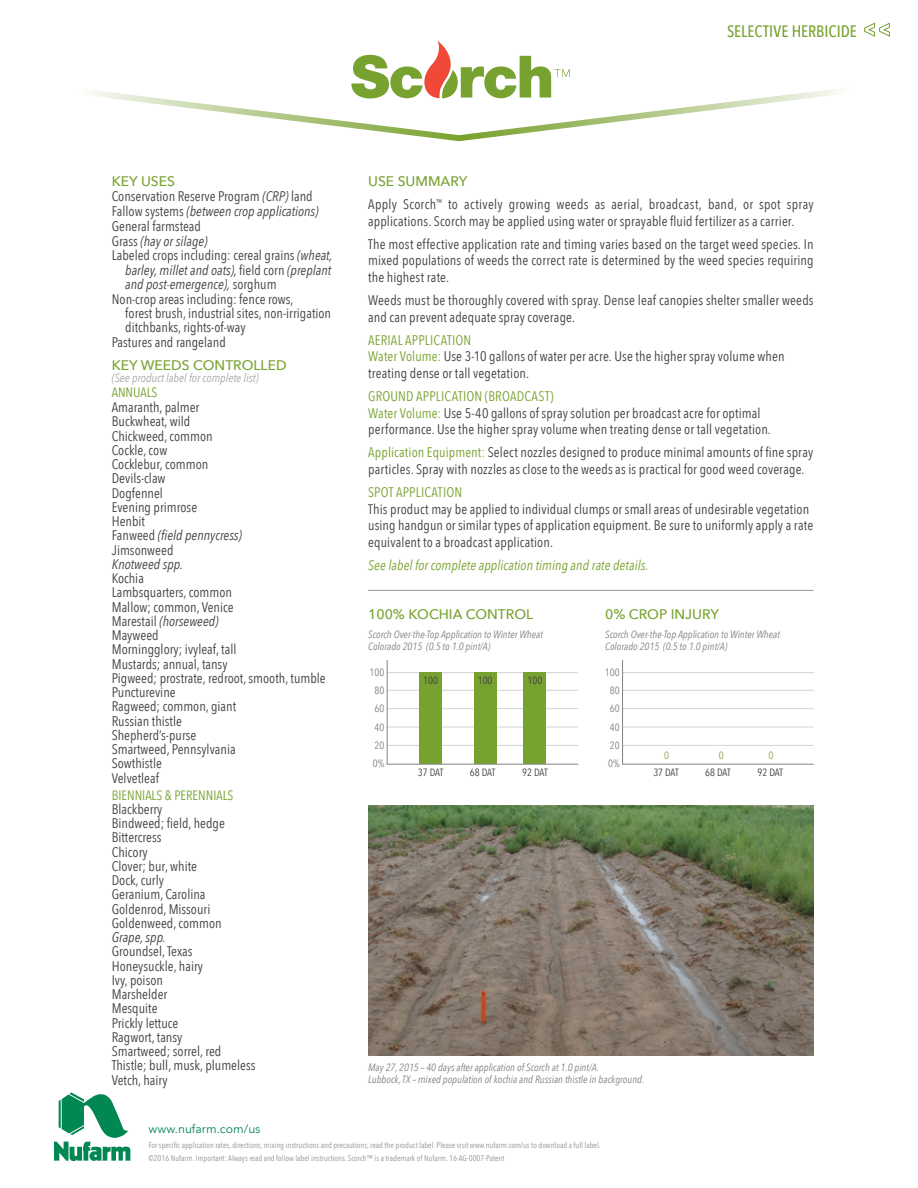
<style>
.page{position:relative;width:918px;height:1188px;background:#fff}
.page>*{position:absolute;margin:0;border:0;box-sizing:border-box;transform-origin:0 0}
.t1{font:500 condensed 16.5px "Avenir Next LT Pro";letter-spacing:.005em;color:#78a22f}
.t2{font:condensed 13.8px/14.2px "Avenir Next LT Pro";color:#414042}
.t3{font:italic condensed 13.8px "Avenir Next LT Pro";color:#414042}
.t4{font:condensed 13.8px/23.2px "Avenir Next LT Pro";letter-spacing:.02em;color:#414042}
.t5{font:500 13.8px "Avenir Next LT Pro";color:#78a22f}
.t6{font:italic condensed 13.8px "Avenir Next LT Pro";letter-spacing:.005em;color:#78a22f}
.t7{font:condensed 13.8px "Avenir Next LT Pro";color:#78a22f}
.t8{font:condensed 13.5px "Avenir Next LT Pro";color:#78a22f}
.t9{font:italic condensed 12px "Avenir Next LT Pro";color:#a7a9ac}
.t10{font:12px "Avenir Next LT Pro";color:#008752}
.t11{font:italic condensed 10.5px/12px "Avenir Next LT Pro";color:#808285}
.t12{font:condensed 10.5px "Avenir Next LT Pro";letter-spacing:-.01em;color:#414042}
.t13{font:condensed 10.5px/18.5px "Avenir Next LT Pro";color:#808285;text-align:center}
.t14{font:condensed 10.5px "Avenir Next LT Pro";color:#84a93e}
.t15{font:condensed 8.25px/12.5px "Avenir Next LT Pro";color:#939598}
.s1{font-style:italic}
.s2{font-style:normal}
.s3{font-weight:500;font-stretch:normal;color:#78a22f}
.s4{color:#78a22f}
</style>
<div class="page">
<svg style="left:90px;top:89px;width:748px;height:53px"></svg>
<svg style="left:54px;top:1092px;width:76px;height:69px"></svg>
<svg style="left:864px;top:22px;width:26px;height:15px"></svg>
<svg style="left:351px;top:41px;width:219px;height:58px"></svg>
<hr style="left:368px;top:590px;width:446px;height:1px;background:#939598">
<hr style="left:387px;top:672px;width:191px;height:1px;background:#d1d3d4">
<hr style="left:387px;top:708px;width:191px;height:1px;background:#d1d3d4">
<hr style="left:387px;top:745px;width:191px;height:1px;background:#d1d3d4">
<hr style="left:387px;top:727px;width:191px;height:1px;background:#d1d3d4">
<hr style="left:387px;top:690px;width:191px;height:1px;background:#d1d3d4">
<hr style="left:387px;top:660px;width:1px;height:105px;background:#808285">
<div style="left:419px;top:672px;width:23px;height:92px;background:#78a22f"></div>
<div style="left:474px;top:672px;width:22px;height:92px;background:#78a22f"></div>
<div style="left:523px;top:672px;width:23px;height:92px;background:#78a22f"></div>
<hr style="left:387px;top:764px;width:191px;height:1px;background:#808285">
<hr style="left:622px;top:672px;width:192px;height:1px;background:#d1d3d4">
<hr style="left:622px;top:708px;width:192px;height:1px;background:#d1d3d4">
<hr style="left:622px;top:745px;width:192px;height:1px;background:#d1d3d4">
<hr style="left:622px;top:727px;width:192px;height:1px;background:#d1d3d4">
<hr style="left:622px;top:690px;width:192px;height:1px;background:#d1d3d4">
<hr style="left:622px;top:764px;width:192px;height:1px;background:#808285">
<hr style="left:622px;top:660px;width:1px;height:104px;background:#808285">
<img style="left:368px;top:806px;width:446px;height:250px">
<p class="t1" style="left:727px;top:21px;width:129px">SELECTIVE HERBICIDE</p>
<p class="t5" style="left:112px;top:173px;width:65px">KEY USES</p>
<p class="t2" style="left:112px;top:189px;width:202px">Conservation Reserve Program <span class="s1">(CRP)</span> land</p>
<p class="t3" style="left:112px;top:203px;width:208px"><span class="s2">Fallow systems</span> (between crop applications)</p>
<p class="t2" style="left:112px;top:219px;width:91px">General farmstead</p>
<p class="t3" style="left:112px;top:233px;width:97px"><span class="s2">Grass</span> (hay or silage)</p>
<p class="t2" style="left:112px;top:249px;width:222px">Labeled crops including: cereal grains <span class="s1">(wheat,</span></p>
<p class="t3" style="left:125px;top:262px;width:207px">barley, millet and oats), <span class="s2">field corn</span> (preplant</p>
<p class="t3" style="left:125px;top:276px;width:153px">and post-emergence), <span class="s2">sorghum</span></p>
<p class="t2" style="left:112px;top:292px;width:183px">Non-crop areas including: fence rows,</p>
<p class="t2" style="left:125px;top:306px;width:207px">forest brush, industrial sites, non-irrigation</p>
<p class="t2" style="left:125px;top:320px;width:122px">ditchbanks, rights-of-way</p>
<p class="t2" style="left:112px;top:335px;width:116px">Pastures and rangeland</p>
<p class="t5" style="left:112px;top:356px;width:174px">KEY WEEDS CONTROLLED</p>
<p class="t9" style="left:112px;top:370px;width:148px">(See product label for complete list)</p>
<p class="t8" style="left:112px;top:384px;width:14px">Annuals</p>
<p class="t2" style="left:112px;top:400px;width:132px">Amaranth, palmer<br>Buckwheat, wild<br>Chickweed, common<br>Cockle, cow<br>Cocklebur, common<br>Devils-claw<br>Dogfennel<br>Evening primrose<br>Henbit<br>Fanweed <span class="s1">(field pennycress)<br></span>Jimsonweed</p>
<p class="t3" style="left:112px;top:556px;width:73px">Knotweed spp.</p>
<p class="t2" style="left:112px;top:571px;width:216px">Kochia<br>Lambsquarters, common<br>Mallow; common, Venice<br>Marestail <span class="s1">(horseweed)<br></span>Mayweed<br>Morningglory; ivyleaf, tall<br>Mustards; annual, tansy<br>Pigweed; prostrate, redroot, smooth, tumble<br>Puncturevine<br>Ragweed; common, giant<br>Russian thistle<br>Shepherd’s-purse<br>Smartweed, Pennsylvania<br>Sowthistle<br>Velvetleaf</p>
<p class="t8" style="left:112px;top:787px;width:13px">Biennials</p>
<p class="t8" style="left:165px;top:787px;width:23px">&amp; Perennials</p>
<p class="t2" style="left:112px;top:802px;width:115px">Blackberry<br>Bindweed; field, hedge<br>Bittercress<br>Chicory<br>Clover; bur, white<br>Dock, curly<br>Geranium, Carolina<br>Goldenrod, Missouri<br>Goldenweed, common</p>
<p class="t3" style="left:112px;top:929px;width:56px">Grape, spp.</p>
<p class="t2" style="left:112px;top:944px;width:145px">Groundsel, Texas<br>Honeysuckle, hairy<br>Ivy, poison<br>Marshelder<br>Mesquite<br>Prickly lettuce<br>Ragwort, tansy<br>Smartweed; sorrel, red<br>Thistle; bull, musk, plumeless<br>Vetch, hairy</p>
<p class="t4" style="left:368px;top:170px;width:447px"><span class="s3">USE SUMMARY<br></span>Apply Scorch<sup>™</sup> to actively growing weeds as aerial, broadcast, band, or spot spray</p>
<p class="t2" style="left:368px;top:209px;width:447px;line-height:23.2px">applications. Scorch may be applied using water or sprayable fluid fertilizer as a carrier.<br>The most effective application rate and timing varies based on the target weed species. In</p>
<p class="t2" style="left:368px;top:252px;width:447px;line-height:16.5px">mixed populations of weeds the correct rate is determined by the weed species requiring the highest rate.</p>
<p class="t2" style="left:368px;top:292px;width:447px;line-height:16.5px">Weeds must be thoroughly covered with spray. Dense leaf canopies shelter smaller weeds and can prevent adequate spray coverage.</p>
<p class="t7" style="left:368px;top:332px;width:7px">aerial</p>
<p class="t2" style="left:368px;top:332px;width:418px;line-height:16.5px;text-indent:37px"><span class="s4">application<br>Water Volume:</span> Use 3-10 gallons of water per acre. Use the higher spray volume when treating dense or tall vegetation.</p>
<p class="t7" style="left:368px;top:388px;width:9px">ground</p>
<p class="t7" style="left:416px;top:388px;width:7px">application</p>
<p class="t7" style="left:485px;top:388px;width:12px">(broadcast</p>
<p class="t2" style="left:368px;top:388px;width:404px;line-height:16.5px;text-indent:182px"><span class="s4">)<br>Water Volume:</span> Use 5-40 gallons of spray solution per broadcast acre for optimal performance. Use the higher spray volume when treating dense or tall vegetation.</p>
<p class="t2" style="left:368px;top:444px;width:447px;line-height:16.5px"><span class="s4">Application Equipment:</span> Select nozzles designed to produce minimal amounts of fine spray particles. Spray with nozzles as close to the weeds as is practical for good weed coverage.</p>
<p class="t7" style="left:368px;top:484px;width:8px">spot</p>
<p class="t7" style="left:396px;top:484px;width:7px">application</p>
<p class="t2" style="left:368px;top:501px;width:447px;line-height:16.5px">This product may be applied to individual clumps or small areas of undesirable vegetation using handgun or similar types of application equipment. Be sure to uniformly apply a rate equivalent to a broadcast application.</p>
<p class="t6" style="left:368px;top:557px;width:282px">See label for complete application timing and rate details.</p>
<p class="t5" style="left:368px;top:606px;width:167px">100% KOCHIA CONTROL</p>
<p class="t5" style="left:605px;top:606px;width:115px">0% CROP INJURY</p>
<p class="t11" style="left:368px;top:629px;width:176px">Scorch Over-the-Top Application to Winter Wheat</p>
<p class="t11" style="left:605px;top:629px;width:176px">Scorch Over-the-Top Application to Winter Wheat</p>
<p class="t11" style="left:368px;top:641px;width:124px">Colorado 2015 (0.5 to 1.0 pint/A)</p>
<p class="t11" style="left:605px;top:641px;width:124px">Colorado 2015 (0.5 to 1.0 pint/A)</p>
<p class="t13" style="left:370px;top:663px;width:16px">100<br>80<br>60<br>40<br>20<br>0%</p>
<p class="t12" style="left:418px;top:766px;width:27px">37 DAT</p>
<p class="t12" style="left:470px;top:766px;width:27px">68 DAT</p>
<p class="t12" style="left:522px;top:766px;width:27px">92 DAT</p>
<p class="t13" style="left:605px;top:663px;width:16px">100<br>80<br>60<br>40<br>20<br>0%</p>
<p class="t12" style="left:423px;top:674px;width:16px">100</p>
<p class="t12" style="left:478px;top:674px;width:16px">100</p>
<p class="t12" style="left:527px;top:674px;width:16px">100</p>
<p class="t14" style="left:664px;top:749px;width:6px">0</p>
<p class="t14" style="left:719px;top:749px;width:6px">0</p>
<p class="t14" style="left:768px;top:749px;width:6px">0</p>
<p class="t12" style="left:653px;top:766px;width:27px">37 DAT</p>
<p class="t12" style="left:705px;top:766px;width:27px">68 DAT</p>
<p class="t12" style="left:758px;top:766px;width:27px">92 DAT</p>
<p class="t11" style="left:368px;top:1062px;width:278px">May 27, 2015 – 40 days after application of Scorch at 1.0 pint/A.<br>Lubbock, TX – mixed population of kochia and Russian thistle in background.</p>
<p class="t10" style="left:148px;top:1121px;width:114px">www.nufarm.com/us</p>
<p class="t15" style="left:148px;top:1139px;width:454px">For specific application rates, directions, mixing instructions and precautions, read the product label. Please visit www.nufarm.com/us to download a full label. ©2016 Nufarm. Important: Always read and follow label instructions. Scorch™ is a trademark of Nufarm. 16-AG-0007-Patent</p>
</div>
